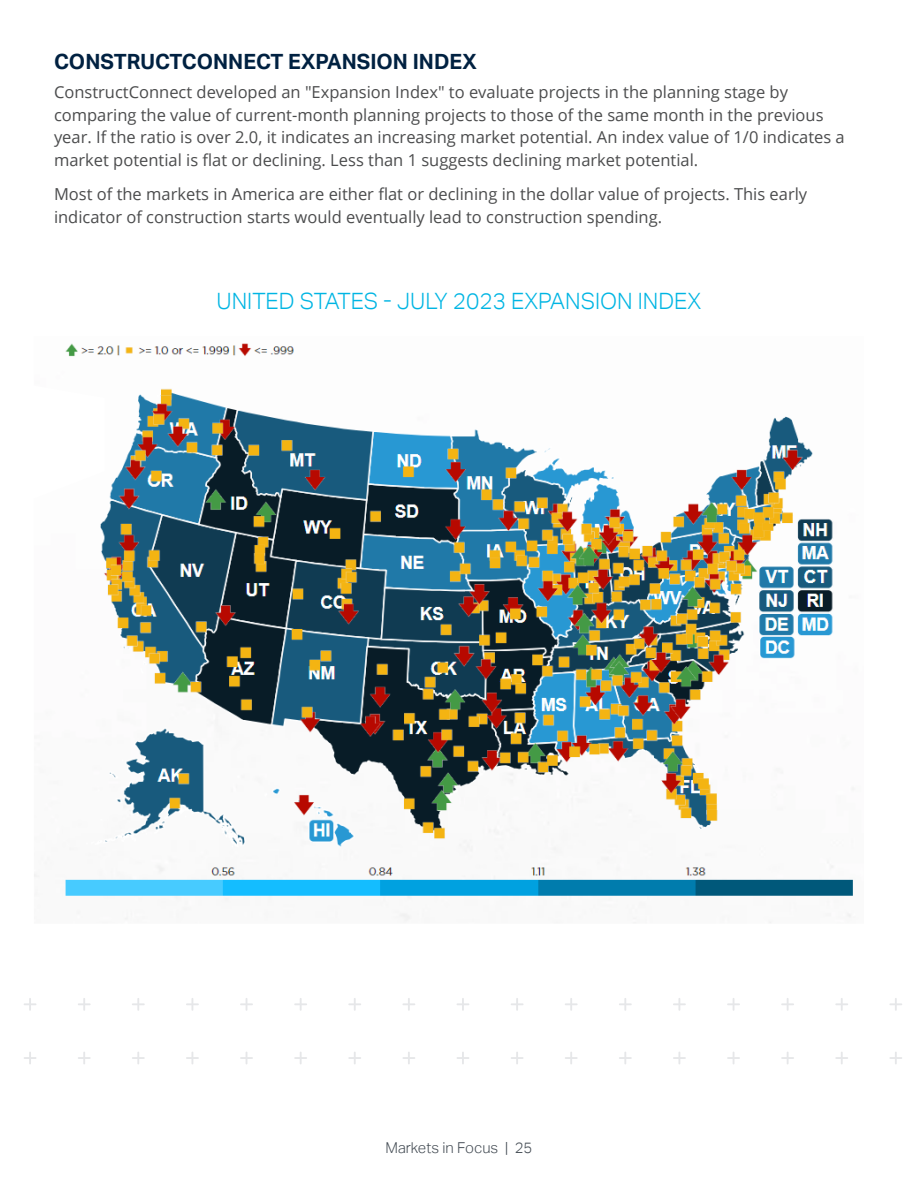
<style>
.page{position:relative;width:918px;height:1188px;background:#fff}
.page>*{position:absolute;margin:0;border:0;box-sizing:border-box;transform-origin:0 0}
.t1{font:300 22.5px "Aktiv Grotesk";color:#00b5e3}
.t2{font:700 21px "Aktiv Grotesk";color:#002141}
.t3{font:16.5px/22.5px "Open Sans";color:#4b4c4d}
.t4{font:300 15px "Aktiv Grotesk";color:#444c54}
</style>
<div class="page">
<img style="left:34px;top:343px;width:820px;height:580px">
<svg style="left:24px;top:998px;width:12px;height:13px"></svg>
<svg style="left:78px;top:998px;width:13px;height:13px"></svg>
<svg style="left:132px;top:998px;width:13px;height:13px"></svg>
<svg style="left:186px;top:998px;width:13px;height:13px"></svg>
<svg style="left:240px;top:998px;width:13px;height:13px"></svg>
<svg style="left:294px;top:998px;width:13px;height:13px"></svg>
<svg style="left:348px;top:998px;width:13px;height:13px"></svg>
<svg style="left:402px;top:998px;width:13px;height:13px"></svg>
<svg style="left:457px;top:998px;width:12px;height:13px"></svg>
<svg style="left:511px;top:998px;width:13px;height:13px"></svg>
<svg style="left:565px;top:998px;width:13px;height:13px"></svg>
<svg style="left:619px;top:998px;width:13px;height:13px"></svg>
<svg style="left:673px;top:998px;width:13px;height:13px"></svg>
<svg style="left:727px;top:998px;width:13px;height:13px"></svg>
<svg style="left:781px;top:998px;width:13px;height:13px"></svg>
<svg style="left:835px;top:998px;width:13px;height:13px"></svg>
<svg style="left:889px;top:998px;width:13px;height:13px"></svg>
<svg style="left:24px;top:1052px;width:12px;height:12px"></svg>
<svg style="left:78px;top:1052px;width:13px;height:12px"></svg>
<svg style="left:132px;top:1052px;width:13px;height:12px"></svg>
<svg style="left:186px;top:1052px;width:13px;height:12px"></svg>
<svg style="left:240px;top:1052px;width:13px;height:12px"></svg>
<svg style="left:294px;top:1052px;width:13px;height:12px"></svg>
<svg style="left:348px;top:1052px;width:13px;height:12px"></svg>
<svg style="left:403px;top:1052px;width:12px;height:12px"></svg>
<svg style="left:457px;top:1052px;width:12px;height:12px"></svg>
<svg style="left:511px;top:1052px;width:12px;height:12px"></svg>
<svg style="left:565px;top:1052px;width:12px;height:12px"></svg>
<svg style="left:619px;top:1052px;width:13px;height:12px"></svg>
<svg style="left:673px;top:1052px;width:13px;height:12px"></svg>
<svg style="left:727px;top:1052px;width:13px;height:12px"></svg>
<svg style="left:781px;top:1052px;width:13px;height:12px"></svg>
<svg style="left:835px;top:1052px;width:13px;height:12px"></svg>
<svg style="left:890px;top:1052px;width:12px;height:12px"></svg>
<p class="t2" style="left:54px;top:49px;width:424px">CONSTRUCTCONNECT EXPANSION INDEX</p>
<p class="t3" style="left:54px;top:81px;width:792px">ConstructConnect developed an "Expansion Index" to evaluate projects in the planning stage by comparing the value of current-month planning projects to those of the same month in the previous year. If the ratio is over 2.0, it indicates an increasing market potential. An index value of 1/0 indicates a market potential is flat or declining. Less than 1 suggests declining market potential.</p>
<p class="t3" style="left:54px;top:183px;width:755px">Most of the markets in America are either flat or declining in the dollar value of projects. This early indicator of construction starts would eventually lead to construction spending.</p>
<p class="t1" style="left:217px;top:288px;width:486px">UNITED STATES - JULY 2023 EXPANSION INDEX</p>
<p class="t4" style="left:385px;top:1139px;width:149px">Markets in Focus | 25</p>
</div>
